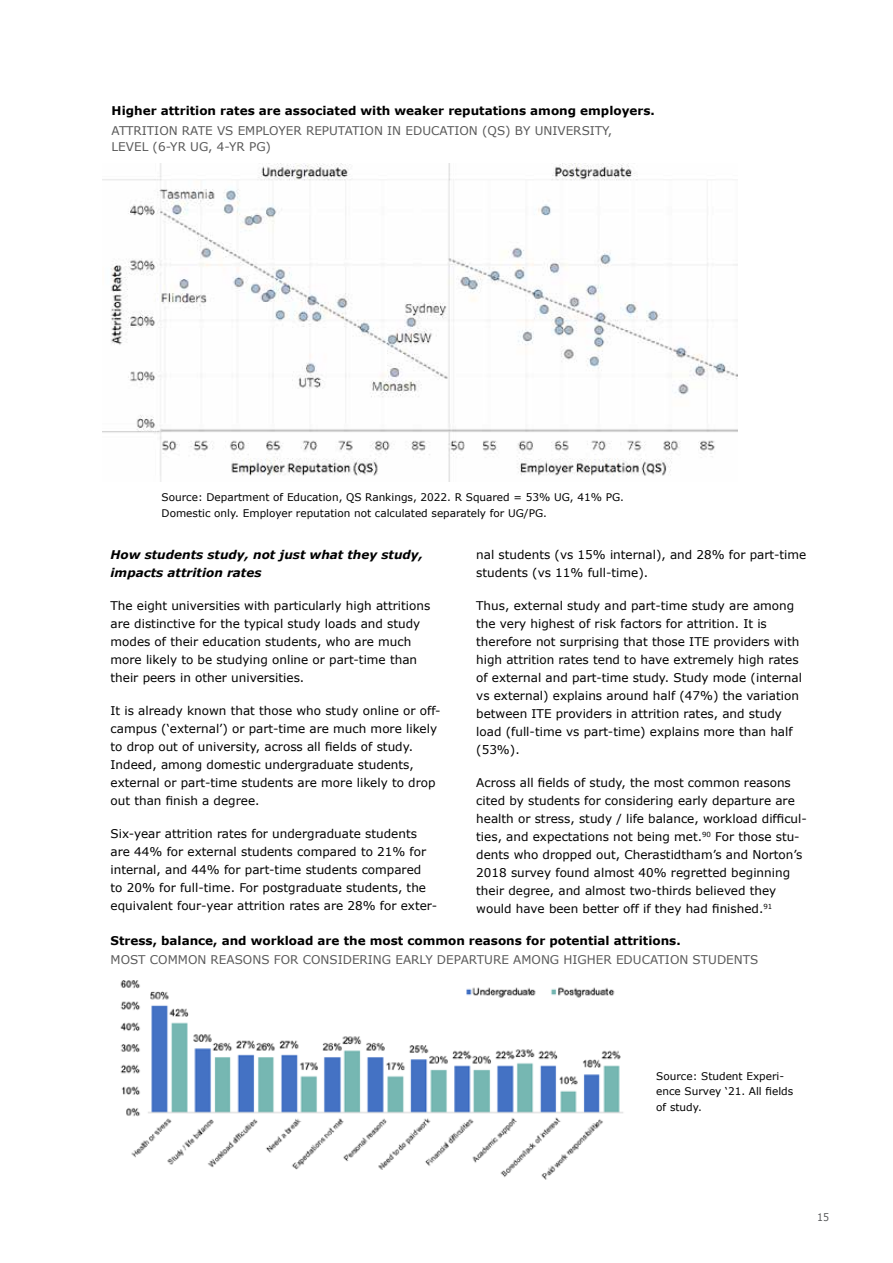
<style>
.page{position:relative;width:893px;height:1263px;background:#fff}
.page>*{position:absolute;margin:0;border:0;box-sizing:border-box;transform-origin:0 0}
.t1{font:12px/18px "Verdana";color:#000}
.t2{font:12px/16.5px "Verdana";color:#595959}
.t3{font:700 12px "Verdana";color:#000}
.t4{font:italic 700 12px/18px "Verdana";color:#000}
.t5{font:10.5px/15.8px "Verdana";color:#000}
.t6{font:10.5px "Verdana";color:#58595b;scale:.9 1}
</style>
<div class="page">
<img style="left:120px;top:980px;width:503px;height:200px">
<img style="left:102px;top:164px;width:636px;height:317px">
<p class="t3" style="left:112px;top:103px;width:545px">Higher attrition rates are associated with weaker reputations among employers.</p>
<p class="t2" style="left:112px;top:123px;width:502px">ATTRITION RATE VS EMPLOYER REPUTATION IN EDUCATION (QS) BY UNIVERSITY,<br>LEVEL (6-YR UG, 4-YR PG)</p>
<p class="t5" style="left:162px;top:490px;width:464px">Source: Department of Education, QS Rankings, 2022. R Squared = 53% UG, 41% PG.<br>Domestic only. Employer reputation not calculated separately for UG/PG.</p>
<p class="t4" style="left:111px;top:546px;width:314px">How students study, not just what they study, impacts attrition rates</p>
<p class="t1" style="left:111px;top:597px;width:321px">The eight universities with particularly high attritions are distinctive for the typical study loads and study modes of their education students, who are much more likely to be studying online or part-time than their peers in other universities.</p>
<p class="t1" style="left:111px;top:702px;width:332px">It is already known that those who study online or off&shy;campus (‘external’) or part-time are much more likely to drop out of university, across all fields of study.<br>Indeed, among domestic undergraduate students, external or part-time students are more likely to drop out than finish a degree.</p>
<p class="t1" style="left:111px;top:825px;width:328px">Six-year attrition rates for undergraduate students are 44% for external students compared to 21% for internal, and 44% for part-time students compared<br>to 20% for full-time. For postgraduate students, the equivalent four-year attrition rates are 28% for exter-</p>
<p class="t1" style="left:476px;top:546px;width:332px">nal students (vs 15% internal), and 28% for part-time students (vs 11% full-time).</p>
<p class="t1" style="left:476px;top:597px;width:327px">Thus, external study and part-time study are among the very highest of risk factors for attrition. It is therefore not surprising that those ITE providers with high attrition rates tend to have extremely high rates of external and part-time study. Study mode (internal vs external) explains around half (47%) the variation between ITE providers in attrition rates, and study load (full-time vs part-time) explains more than half (53%).</p>
<p class="t1" style="left:476px;top:774px;width:332px">Across all fields of study, the most common reasons cited by students for considering early departure are health or stress, study / life balance, workload difficul&shy;ties, and expectations not being met.<sup>90</sup> For those stu&shy;dents who dropped out, Cherastidtham’s and Norton’s 2018 survey found almost 40% regretted beginning their degree, and almost two-thirds believed they would have been better off if they had finished.<sup>91</sup></p>
<p class="t3" style="left:111px;top:933px;width:572px">Stress, balance, and workload are the most common reasons for potential attritions.</p>
<p class="t2" style="left:111px;top:952px;width:649px">MOST COMMON REASONS FOR CONSIDERING EARLY DEPARTURE AMONG HIGHER EDUCATION STUDENTS</p>
<p class="t5" style="left:656px;top:1068px;width:138px">Source: Student Experi&shy;ence Survey ‘21. All fields of study.</p>
<p class="t6" style="left:817px;top:1210px;width:15px">15</p>
</div>
